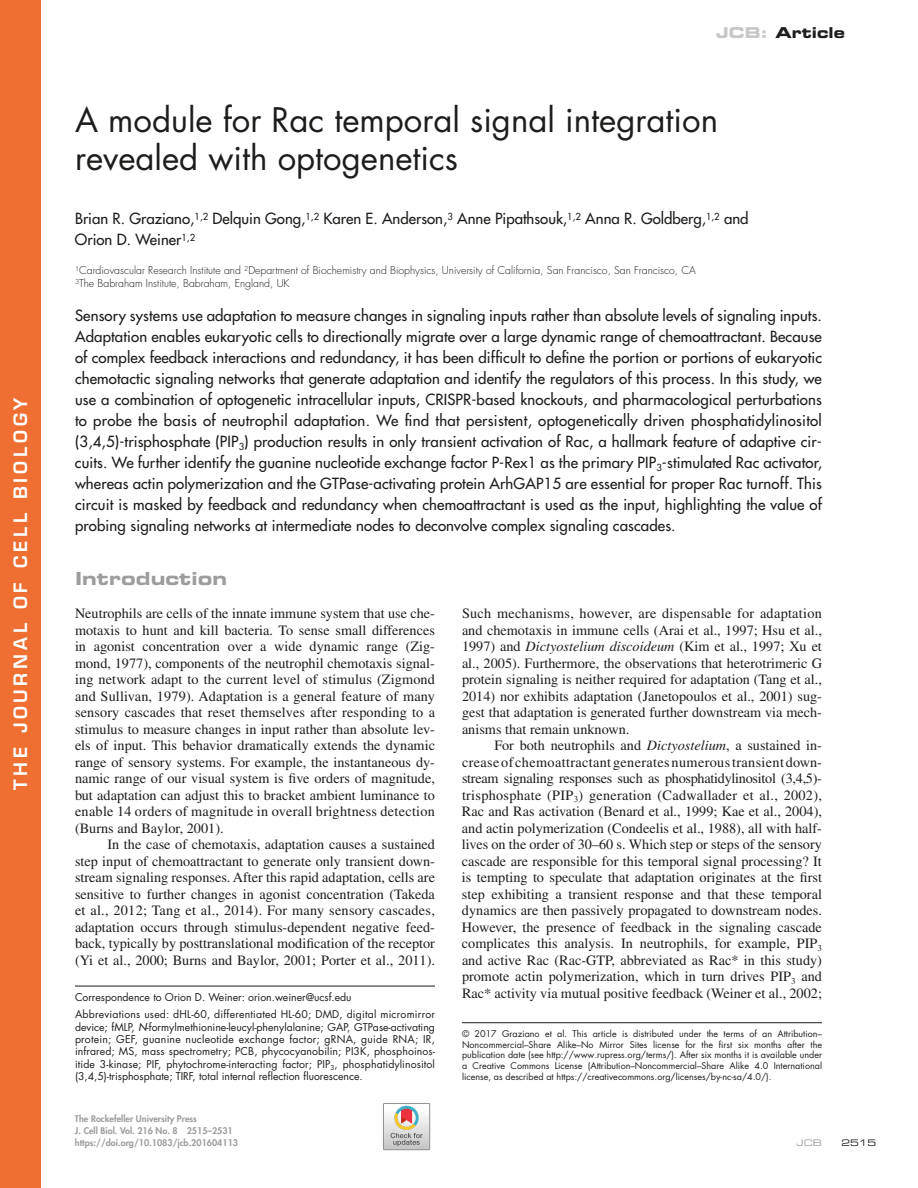
<style>
.page{position:relative;width:918px;height:1188px;background:#fff}
.page>*{position:absolute;margin:0;border:0;box-sizing:border-box;transform-origin:0 0}
.t1{font:33px/38.2px "Futura Std";color:#1d1d1b}
.t2{font:600 18px "Eurostile LT Std";letter-spacing:.205em;color:#fff}
.t3{font:18px "Eurostile LT Std Bold Ex 2";letter-spacing:.005em;color:#9d9d9d}
.t4{font:500 15px/21px "Futura Std";color:#1d1d1b;text-align:justify}
.t5{font:15px "Eurostile LT Std Bold Ex 2";color:#1d1d1b}
.t6{font:14.25px/16.5px "Times LT Std";color:#1d1d1b;text-align:justify}
.t7{font:10.5px/12.5px "Futura Std";color:#1d1d1b;text-align:justify}
.t8{font:300 10.5px/13.5px "Futura Std";color:#1d1d1b}
.t9{font:10.5px/16.8px "Futura Std";letter-spacing:.02em;color:#1d1d1b}
.t10{font:9px/10.8px "Futura Std";color:#1d1d1b;text-align:justify}
.t11{font:800 9px/12px "Futura Std";color:#9d9d9d}
.t12{font:9px "Eurostile LT Std Ex 2";color:#1d1d1b}
.t13{font:9px "Eurostile LT Std Ex 2";color:#9d9d9d}
.s1{color:#c7c7c6}
.s2{font-weight:500;font-style:italic}
.s3{font-style:italic}
</style>
<div class="page">
<div style="left:0;top:0;width:40px;height:1188px;background:#ee6f31"></div>
<svg style="left:383px;top:1103px;width:47px;height:47px"></svg>
<hr style="left:75px;top:986px;width:360px;height:1px;background:#1d1d1b">
<hr style="left:462px;top:1022px;width:360px;height:1px;background:#1d1d1b">
<p class="t2" style="left:9px;top:790px;width:395px;rotate:-90deg">THE JOURNAL OF CELL BIOLOGY</p>
<p class="t5" style="left:716px;top:22px;width:130px"><span class="s1">JCB:</span> Article</p>
<h1 class="t1" style="left:75px;top:101px;width:645px">A module for Rac temporal signal integration revealed with optogenetics</h1>
<p class="t4" style="left:75px;top:209px;width:675px">Brian R. Graziano,<sup>1,2</sup> Delquin Gong,<sup>1,2</sup> Karen E. Anderson,<sup>3</sup> Anne Pipathsouk,<sup>1,2</sup> Anna R. Goldberg,<sup>1,2</sup> and<br>Orion D. Weiner<sup>1,2</sup></p>
<p class="t8" style="left:75px;top:264px;width:622px"><sup>1</sup>Cardiovascular Research Institute and <sup>2</sup>Department of Biochemistry and Biophysics, University of California, San Francisco, San Francisco, CA<br><sup>3</sup>The Babraham Institute, Babraham, England, UK</p>
<p class="t4" style="left:75px;top:305px;width:749px">Sensory systems use adaptation to measure changes in signaling inputs rather than absolute levels of signaling inputs.<br>Adaptation enables eukaryotic cells to directionally migrate over a large dynamic range of chemoattractant. Because of complex feedback interactions and redundancy, it has been difficult to define the portion or portions of eukaryotic chemotactic signaling networks that generate adaptation and identify the regulators of this process. In this study, we use a combination of optogenetic intracellular inputs, CRISPR-based knockouts, and pharmacological perturbations to probe the basis of neutrophil adaptation. We find that persistent, optogenetically driven phosphatidylinositol (3,4,5)-trisphosphate (PIP<sub>3</sub>) production results in only transient activation of Rac, a hallmark feature of adaptive cir&shy;cuits. We further identify the guanine nucleotide exchange factor P-Rex1 as the primary PIP<sub>3</sub>-stimulated Rac activator, whereas actin polymerization and the GTPase-activating protein ArhGAP15 are essential for proper Rac turnoff. This circuit is masked by feedback and redundancy when chemoattractant is used as the input, highlighting the value of probing signaling networks at intermediate nodes to deconvolve complex signaling cascades.</p>
<p class="t3" style="left:75px;top:566px;width:154px">Introduction</p>
<p class="t6" style="left:75px;top:605px;width:362px">Neutrophils are cells of the innate immune system that use che&shy;motaxis to hunt and kill bacteria. To sense small differences in agonist concentration over a wide dynamic range (Zig&shy;mond, 1977), components of the neutrophil chemotaxis signal&shy;ing network adapt to the current level of stimulus (Zigmond and Sullivan, 1979). Adaptation is a general feature of many sensory cascades that reset themselves after responding to a stimulus to measure changes in input rather than absolute lev&shy;els of input. This behavior dramatically extends the dynamic range of sensory systems. For example, the instantaneous dy&shy;namic range of our visual system is five orders of magnitude, but adaptation can adjust this to bracket ambient luminance to enable 14 orders of magnitude in overall brightness detection (Burns and Baylor, 2001).</p>
<p class="t6" style="left:75px;top:836px;width:362px;text-indent:32px">In the case of chemotaxis, adaptation causes a sustained step input of chemoattractant to generate only transient down&shy;stream signaling responses. After this rapid adaptation, cells are sensitive to further changes in agonist concentration (Takeda et al., 2012; Tang et al., 2014). For many sensory cascades, adaptation occurs through stimulus-dependent negative feed&shy;back, typically by posttranslational modification of the receptor (Yi et al., 2000; Burns and Baylor, 2001; Porter et al., 2011).</p>
<p class="t9" style="left:75px;top:989px;width:362px">Correspondence to Orion D. Weiner: orion.weiner@ucsf.edu<br>Abbreviations used: dHL-60, differentiated HL-60; DMD, digital micromirror</p>
<p class="t7" style="left:75px;top:1021px;width:362px">device; fMLP, <span class="s2">N</span>-formylmethionine-leucyl-phenylalanine; GAP, GTPase-activating protein; GEF, guanine nucleotide exchange factor; gRNA, guide RNA; IR, infrared; MS, mass spectrometry; PCB, phycocyanobilin; PI3K, phosphoinos&shy;itide 3-kinase; PIF, phytochrome-interacting factor; PIP<sub>3</sub>, phosphatidylinositol (3,4,5)-trisphosphate; TIRF, total internal reflection fluorescence.</p>
<p class="t11" style="left:75px;top:1112px;width:165px">The Rockefeller University Press<br>J. Cell Biol. Vol. 216 No. 8 2515–2531 https://doi.org/10.1083/jcb.201604113</p>
<p class="t6" style="left:462px;top:605px;width:362px">Such mechanisms, however, are dispensable for adaptation and chemotaxis in immune cells (Arai et al., 1997; Hsu et al., 1997) and <span class="s3">Dictyostelium discoideum</span> (Kim et al., 1997; Xu et al., 2005). Furthermore, the observations that heterotrimeric G protein signaling is neither required for adaptation (Tang et al., 2014) nor exhibits adaptation (Janetopoulos et al., 2001) sug&shy;gest that adaptation is generated further downstream via mech&shy;anisms that remain unknown.</p>
<p class="t6" style="left:462px;top:737px;width:362px;text-indent:32px">For both neutrophils and <span class="s3">Dictyostelium</span>, a sustained in&shy;crease of chemoattractant generates numerous transient down&shy;stream signaling responses such as phosphatidylinositol (3,4,5)- trisphosphate (PIP<sub>3</sub>) generation (Cadwallader et al., 2002), Rac and Ras activation (Benard et al., 1999; Kae et al., 2004), and actin polymerization (Condeelis et al., 1988), all with half&shy;lives on the order of 30–60 s. Which step or steps of the sensory cascade are responsible for this temporal signal processing? It is tempting to speculate that adaptation originates at the first step exhibiting a transient response and that these temporal dynamics are then passively propagated to downstream nodes.<br>However, the presence of feedback in the signaling cascade complicates this analysis. In neutrophils, for example, PIP<sub>3 </sub>and active Rac (Rac-GTP, abbreviated as Rac* in this study) promote actin polymerization, which in turn drives PIP<sub>3</sub> and Rac* activity via mutual positive feedback (Weiner et al., 2002;</p>
<p class="t10" style="left:462px;top:1028px;width:362px">© 2017 Graziano et al. This article is distributed under the terms of an Attribution– Noncommercial–Share Alike–No Mirror Sites license for the first six months after the publication date (see http://www.rupress.org/terms/). After six months it is available under a Creative Commons License (Attribution–Noncommercial–Share Alike 4.0 International license, as described at https://creativecommons.org/licenses/by-nc-sa/4.0/).</p>
<p class="t13" style="left:796px;top:1136px;width:27px">JCB</p>
<p class="t12" style="left:842px;top:1136px;width:36px">2515</p>
</div>
